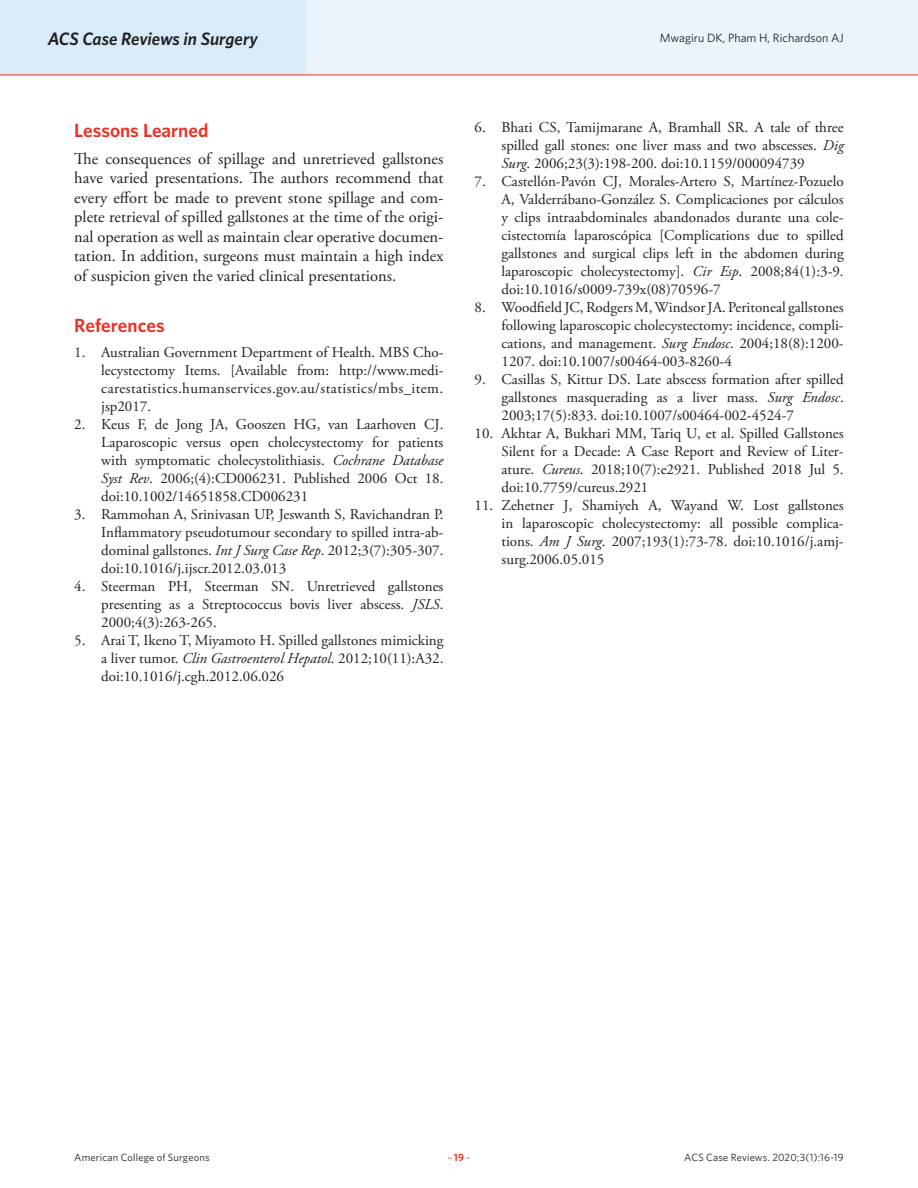
<style>
.page{position:relative;width:918px;height:1188px;background:#fff}
.page>*{position:absolute;margin:0;border:0;box-sizing:border-box;transform-origin:0 0}
.t1{font:600 19.2px "Whitney";color:#ee2e22}
.t2{font:italic 600 18px "Whitney";letter-spacing:-.005em;color:#231f20}
.t3{font:16.5px/19.5px "Adobe Garamond Pro";color:#231f20;text-align:justify}
.t4{font:15px/18px "Adobe Garamond Pro";color:#231f20;text-align:justify}
.t5{font:12px "Whitney";color:#231f20}
.t6{font:10.5px "Whitney";letter-spacing:.015em;color:#231f20}
.t7{font:10.5px "Whitney";color:#ee2e22}
.s1{font-style:italic}
.s2{font-weight:600}
</style>
<div class="page">
<div style="left:0;top:0;width:918px;height:75px;background:#eaf5fb"></div>
<div style="left:0;top:0;width:306px;height:75px;background:#d7ebf8"></div>
<hr style="left:0;top:75px;width:918px;height:1px;background:#ee2e22">
<p class="t2" style="left:48px;top:26px;width:212px">ACS Case Reviews in Surgery</p>
<p class="t5" style="left:660px;top:30px;width:185px">Mwagiru DK, Pham H, Richardson AJ</p>
<p class="t1" style="left:74px;top:117px;width:136px">Lessons Learned</p>
<p class="t3" style="left:74px;top:149px;width:371px">The consequences of spillage and unretrieved gallstones have varied presentations. The authors recommend that every effort be made to prevent stone spillage and com&shy;plete retrieval of spilled gallstones at the time of the origi&shy;nal operation as well as maintain clear operative documen&shy;tation. In addition, surgeons must maintain a high index of suspicion given the varied clinical presentations.</p>
<p class="t1" style="left:74px;top:312px;width:92px">References</p>
<p class="t4" style="left:101px;top:344px;width:344px;text-indent:-27px">1. Australian Government Department of Health. MBS Cho&shy;lecystectomy Items. [Available from: http://www.medi&shy;carestatistics.humanservices.gov.au/statistics/mbs_item. jsp2017.</p>
<p class="t4" style="left:101px;top:416px;width:344px;text-indent:-27px">2. Keus F, de Jong JA, Gooszen HG, van Laarhoven CJ.<br>Laparoscopic versus open cholecystectomy for patients with symptomatic cholecystolithiasis. <span class="s1">Cochrane Database Syst Rev</span>. 2006;(4):CD006231. Published 2006 Oct 18. doi:10.1002/14651858.CD006231</p>
<p class="t4" style="left:101px;top:506px;width:344px;text-indent:-27px">3. Rammohan A, Srinivasan UP, Jeswanth S, Ravichandran P.<br>Inflammatory pseudotumour secondary to spilled intra-ab&shy;dominal gallstones. <span class="s1">Int J Surg Case Rep</span>. 2012;3(7):305-307. doi:10.1016/j.ijscr.2012.03.013</p>
<p class="t4" style="left:101px;top:578px;width:344px;text-indent:-27px">4. Steerman PH, Steerman SN. Unretrieved gallstones presenting as a Streptococcus bovis liver abscess. <span class="s1">JSLS</span>.<br>2000;4(3):263-265.</p>
<p class="t4" style="left:101px;top:632px;width:344px;text-indent:-27px">5. Arai T, Ikeno T, Miyamoto H. Spilled gallstones mimicking a liver tumor. <span class="s1">Clin Gastroenterol Hepatol</span>. 2012;10(11):A32. doi:10.1016/j.cgh.2012.06.026</p>
<p class="t4" style="left:502px;top:119px;width:344px;text-indent:-27px">6. Bhati CS, Tamijmarane A, Bramhall SR. A tale of three spilled gall stones: one liver mass and two abscesses. <span class="s1">Dig Surg</span>. 2006;23(3):198-200. doi:10.1159/000094739</p>
<p class="t4" style="left:502px;top:173px;width:344px;text-indent:-27px">7. Castellón-Pavón CJ, Morales-Artero S, Martínez-Pozuelo A, Valderrábano-González S. Complicaciones por cálculos y clips intraabdominales abandonados durante una cole&shy;cistectomía laparoscópica [Complications due to spilled gallstones and surgical clips left in the abdomen during laparoscopic cholecystectomy]. <span class="s1">Cir Esp</span>. 2008;84(1):3-9. doi:10.1016/s0009-739x(08)70596-7</p>
<p class="t4" style="left:502px;top:299px;width:344px;text-indent:-27px">8. Woodfield JC, Rodgers M, Windsor JA. Peritoneal gallstones following laparoscopic cholecystectomy: incidence, compli&shy;cations, and management. <span class="s1">Surg Endosc</span>. 2004;18(8):1200- 1207. doi:10.1007/s00464-003-8260-4</p>
<p class="t4" style="left:502px;top:371px;width:344px;text-indent:-27px">9. Casillas S, Kittur DS. Late abscess formation after spilled gallstones masquerading as a liver mass. <span class="s1">Surg Endosc</span>.<br>2003;17(5):833. doi:10.1007/s00464-002-4524-7</p>
<p class="t4" style="left:502px;top:425px;width:344px;text-indent:-27px">10. Akhtar A, Bukhari MM, Tariq U, et al. Spilled Gallstones Silent for a Decade: A Case Report and Review of Liter&shy;ature. <span class="s1">Cureus</span>. 2018;10(7):e2921. Published 2018 Jul 5. doi:10.7759/cureus.2921</p>
<p class="t4" style="left:502px;top:497px;width:344px;text-indent:-27px">11. Zehetner J, Shamiyeh A, Wayand W. Lost gallstones in laparoscopic cholecystectomy: all possible complica&shy;tions. <span class="s1">Am J Surg</span>. 2007;193(1):73-78. doi:10.1016/j.amj&shy;surg.2006.05.015</p>
<p class="t6" style="left:74px;top:1150px;width:137px">American College of Surgeons</p>
<p class="t7" style="left:447px;top:1150px;width:25px">–<span class="s2">19</span>–</p>
<p class="t6" style="left:684px;top:1150px;width:161px">ACS Case Reviews. 2020;3(1):16-19</p>
</div>
